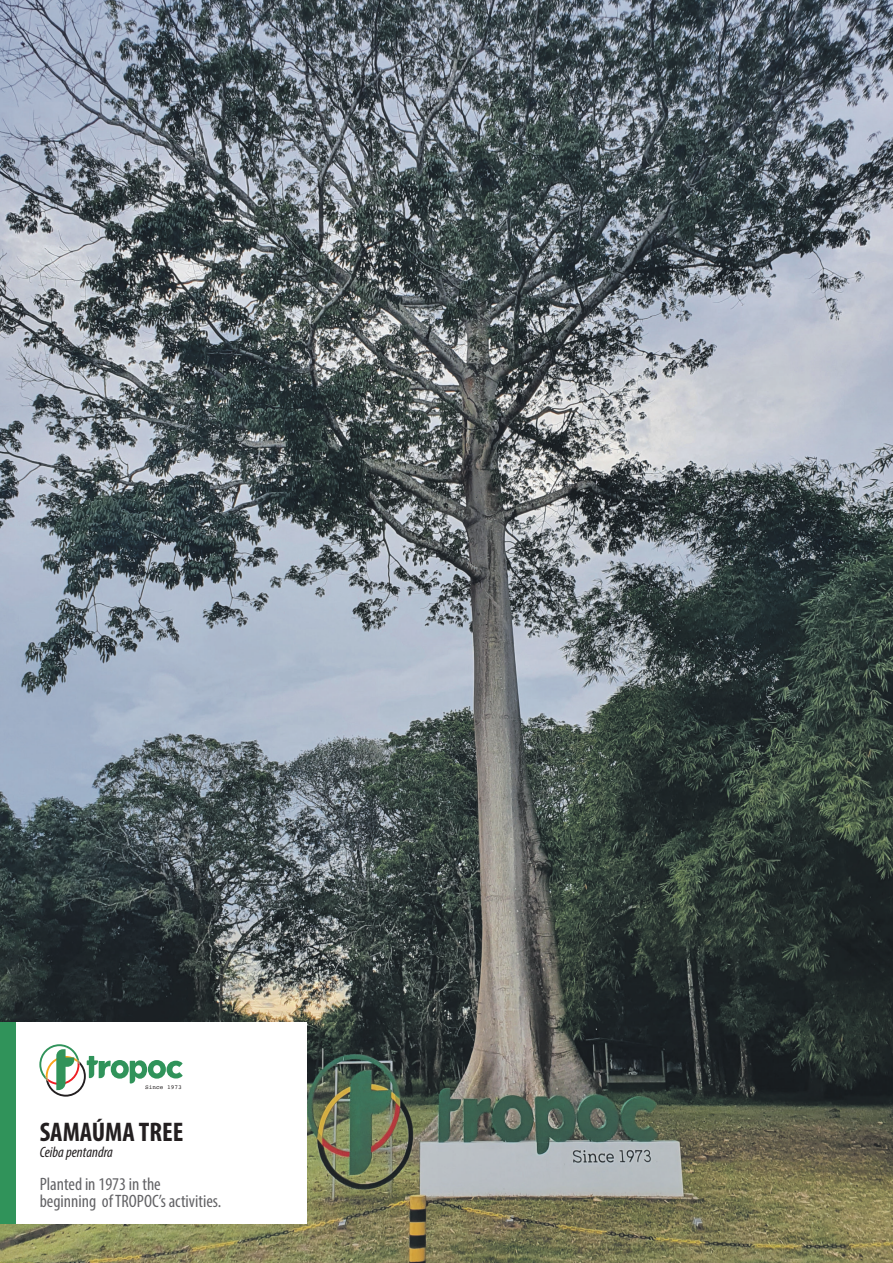
<style>
.page{position:relative;width:893px;height:1263px;background:#fff}
.page>*{position:absolute;margin:0;border:0;box-sizing:border-box;transform-origin:0 0}
.t1{font:700 condensed 27px "Myriad Pro";color:#231f20}
.t2{font:condensed 18px/16.5px "Myriad Pro";color:#636366}
.t3{font:italic condensed 15px "Myriad Pro";color:#231f20}
.t4{font:6px "Courier";letter-spacing:-.005em;color:#231f20}
</style>
<div class="page">
<img style="left:0;top:0;width:893px;height:1263px">
<div style="left:0;top:1022px;width:17px;height:202px;background:#30935a"></div>
<div style="left:17px;top:1022px;width:290px;height:202px;background:#fff"></div>
<svg style="left:39px;top:1044px;width:144px;height:52px"></svg>
<p class="t4" style="left:145px;top:1082px;width:38px">Since 1973</p>
<h1 class="t1" style="left:40px;top:1115px;width:145px">SAMAÚMA TREE</h1>
<p class="t3" style="left:40px;top:1143px;width:75px">Ceiba pentandra</p>
<p class="t2" style="left:40px;top:1176px;width:183px">Planted in 1973 in the beginning of TROPOC’s activities.</p>
</div>
